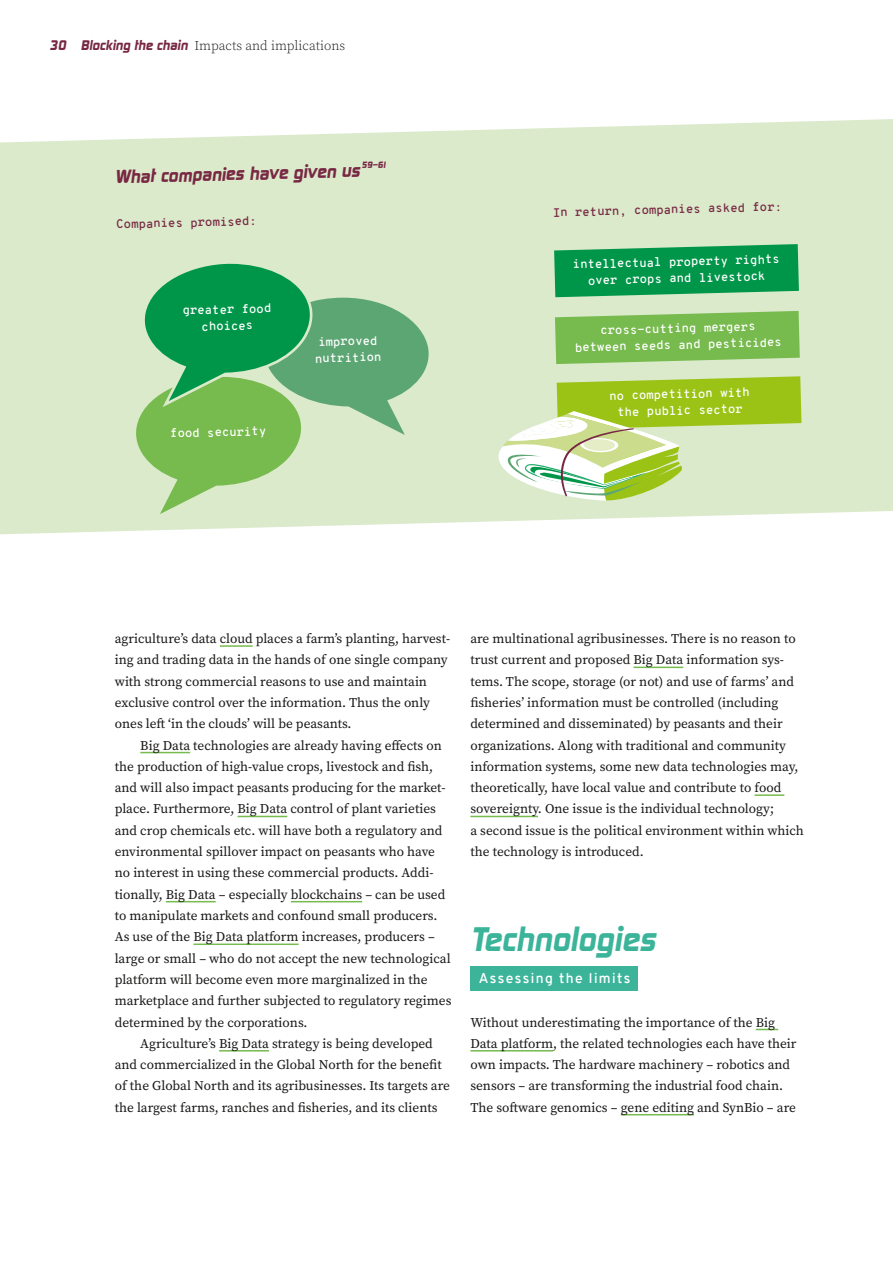
<style>
.page{position:relative;width:893px;height:1263px;background:#fff}
.page>*{position:absolute;margin:0;border:0;box-sizing:border-box;transform-origin:0 0}
.t1{font:italic 800 33px "Digital Serial";color:#3bb499}
.t2{font:italic 800 18px "Digital Serial";color:#782843}
.t3{font:600 13.95px "Overpass";letter-spacing:.1em;color:#fff}
.t4{font:13.35px/21.3px "Source Serif Pro";color:#181716}
.t5{font:300 13.35px "Source Serif Pro";color:#181716}
.t6{font:600 12px/16.5px "Overpass Mono";color:#fff;text-align:center}
.t7{font:600 12px "Overpass Mono";color:#782843}
.t8{font:italic 800 8.7px "Digital Serial";color:#782843}
.s1{font-family:"Digital Serial";font-weight:800;font-style:italic;font-size:13.5px;color:#782843}
</style>
<div class="page">
<svg style="left:0;top:119px;width:893px;height:415px;background:#ddebcf"></svg>
<svg style="left:554px;top:244px;width:245px;height:53px;background:#1aa059"></svg>
<svg style="left:555px;top:311px;width:245px;height:53px;background:#83bf5d"></svg>
<svg style="left:498px;top:376px;width:303px;height:125px;background:#c5dc8e"></svg>
<svg style="left:128px;top:260px;width:304px;height:263px;background:#8bc68e"></svg>
<hr style="left:220px;top:645px;width:33px;height:2px;background:#77ba4e">
<hr style="left:140px;top:752px;width:50px;height:1px;background:#77ba4e">
<hr style="left:238px;top:816px;width:49px;height:1px;background:#77ba4e">
<hr style="left:166px;top:901px;width:50px;height:1px;background:#77ba4e">
<hr style="left:291px;top:901px;width:71px;height:1px;background:#77ba4e">
<hr style="left:194px;top:943px;width:105px;height:2px;background:#77ba4e">
<hr style="left:219px;top:1050px;width:50px;height:1px;background:#77ba4e">
<hr style="left:633px;top:667px;width:50px;height:1px;background:#77ba4e">
<hr style="left:754px;top:794px;width:30px;height:2px;background:#77ba4e">
<hr style="left:470px;top:816px;width:68px;height:1px;background:#77ba4e">
<div style="left:470px;top:966px;width:168px;height:24px;background:#3bb499"></div>
<svg style="left:756px;top:1029px;width:22px;height:1px"></svg>
<hr style="left:470px;top:1050px;width:83px;height:1px;background:#77ba4e">
<hr style="left:621px;top:1114px;width:73px;height:1px;background:#77ba4e">
<p class="t5" style="left:49px;top:37px;width:297px"><span class="s1">30 Blocking the chain</span> Impacts and implications</p>
<h2 class="t2" style="left:115px;top:165px;width:246px;rotate:-1deg">What companies have given us</h2>
<p class="t8" style="left:362px;top:160px;width:27px;rotate:-1deg">59–61</p>
<p class="t7" style="left:116px;top:215px;width:142px;rotate:-1deg">Companies promised:</p>
<p class="t6" style="left:182px;top:302px;width:90px;rotate:-1deg">greater food choices</p>
<p class="t6" style="left:170px;top:425px;width:98px;rotate:-1deg">food security</p>
<p class="t6" style="left:315px;top:333px;width:68px;text-align:left;rotate:-1deg">improved nutrition</p>
<p class="t7" style="left:553px;top:203px;width:231px;rotate:-1deg">In return, companies asked for:</p>
<p class="t6" style="left:573px;top:255px;width:208px;rotate:-1deg">intellectual property rights over crops and livestock</p>
<p class="t6" style="left:575px;top:322px;width:208px;rotate:-1deg">cross-cutting mergers between seeds and pesticides</p>
<p class="t6" style="left:609px;top:387px;width:142px;rotate:-1deg">no competition with the public sector</p>
<p class="t4" style="left:115px;top:628px;width:337px">agriculture’s data cloud places a farm’s planting, harvest&shy;ing and trading data in the hands of one single company with strong commercial reasons to use and maintain exclusive control over the information. Thus the only ones left ‘in the clouds’ will be peasants.</p>
<p class="t4" style="left:115px;top:734px;width:338px;text-indent:26px">Big Data technologies are already having effects on the production of high-value crops, livestock and fish, and will also impact peasants producing for the market&shy;place. Furthermore, Big Data control of plant varieties and crop chemicals etc. will have both a regulatory and environmental spillover impact on peasants who have no interest in using these commercial products. Addi&shy;tionally, Big Data – especially blockchains – can be used to manipulate markets and confound small producers.<br>As use of the Big Data platform increases, producers – large or small – who do not accept the new technological platform will become even more marginalized in the marketplace and further subjected to regulatory regimes determined by the corporations.</p>
<p class="t4" style="left:115px;top:1033px;width:337px;text-indent:26px">Agriculture’s Big Data strategy is being developed and commercialized in the Global North for the benefit of the Global North and its agribusinesses. Its targets are the largest farms, ranches and fisheries, and its clients</p>
<p class="t4" style="left:470px;top:628px;width:335px">are multinational agribusinesses. There is no reason to trust current and proposed Big Data information sys&shy;tems. The scope, storage (or not) and use of farms’ and fisheries’ information must be controlled (including determined and disseminated) by peasants and their organizations. Along with traditional and community information systems, some new data technologies may, theoretically, have local value and contribute to food sovereignty. One issue is the individual technology;<br>a second issue is the political environment within which the technology is introduced.</p>
<h1 class="t1" style="left:470px;top:920px;width:186px">Technologies</h1>
<p class="t3" style="left:479px;top:968px;width:153px">Assessing the limits</p>
<p class="t4" style="left:470px;top:1011px;width:328px">Without underestimating the importance of the Big Data platform, the related technologies each have their own impacts. The hardware machinery – robotics and sensors – are transforming the industrial food chain.<br>The software genomics – gene editing and SynBio – are</p>
</div>
